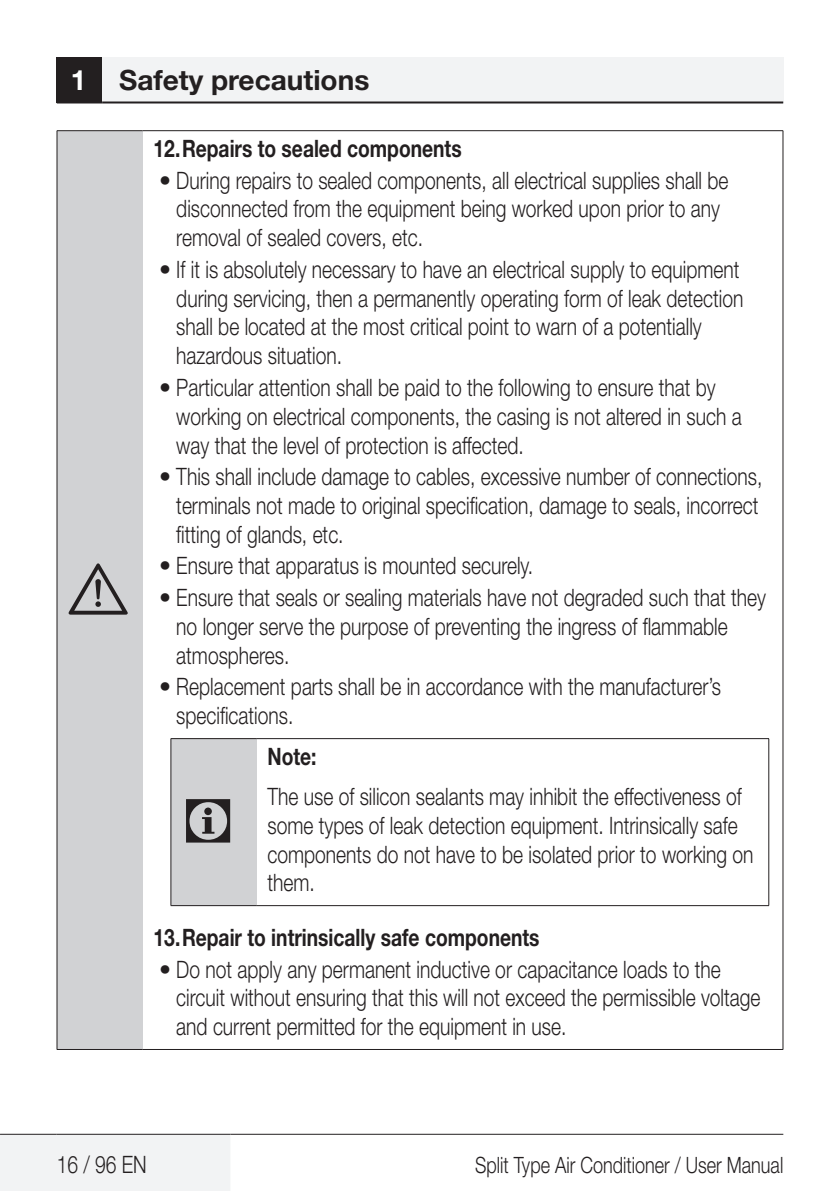
<style>
.page{position:relative;width:840px;height:1191px;background:#fff}
.page>*{position:absolute;margin:0;border:0;box-sizing:border-box;transform-origin:0 0}
.t1{font:64px "ZIWARNUN";color:#231f20}
.t2{font:700 28px "Helvetica Neue LT Pro";color:#231f20}
.t3{font:300 24px/28.8px "Helvetica Neue LT Pro";color:#231f20;scale:.8 1}
.t4{font:700 24px "Helvetica Neue LT Pro";color:#231f20;scale:.8 1}
.t5{font:300 22.4px "Helvetica Neue LT Pro";color:#231f20;scale:.8 1}
.s1{color:#fff}
.s2{font-weight:700;font-stretch:condensed}
</style>
<div class="page">
<div style="left:57px;top:57px;width:45px;height:45px;background:#231f20"></div>
<div style="left:102px;top:57px;width:680px;height:45px;background:#f2f3f4"></div>
<hr style="left:57px;top:101px;width:45px;height:2px;background:#231f20">
<hr style="left:102px;top:101px;width:680px;height:2px;background:#231f20">
<div style="left:0;top:1134px;width:230px;height:57px;background:#f2f3f4"></div>
<hr style="left:0;top:1133px;width:57px;height:1px;background:#231f20">
<hr style="left:57px;top:1133px;width:173px;height:1px;background:#231f20">
<hr style="left:230px;top:1133px;width:552px;height:1px;background:#231f20">
<div style="left:57px;top:131px;width:85px;height:918px;background:#d1d2d4"></div>
<hr style="left:142px;top:130px;width:640px;height:1px;background:#231f20">
<hr style="left:782px;top:131px;width:1px;height:918px;background:#231f20">
<hr style="left:142px;top:1049px;width:640px;height:1px;background:#231f20">
<hr style="left:57px;top:130px;width:85px;height:1px;background:#231f20">
<hr style="left:57px;top:131px;width:1px;height:918px;background:#231f20">
<hr style="left:57px;top:1049px;width:85px;height:1px;background:#231f20">
<div style="left:171px;top:738px;width:85px;height:167px;background:#d1d2d4"></div>
<hr style="left:256px;top:738px;width:512px;height:1px;background:#231f20">
<hr style="left:768px;top:739px;width:1px;height:166px;background:#231f20">
<hr style="left:256px;top:905px;width:512px;height:1px;background:#231f20">
<hr style="left:170px;top:738px;width:86px;height:1px;background:#231f20">
<hr style="left:170px;top:739px;width:1px;height:166px;background:#231f20">
<hr style="left:170px;top:905px;width:86px;height:1px;background:#231f20">
<p class="t2" style="left:71px;top:62px;width:300px"><span class="s1">1</span> Safety precautions</p>
<h1 class="t1" style="left:69px;top:555px;width:63px">A</h1>
<p class="t4" style="left:153px;top:133px;width:386px">12.Repairs to sealed components</p>
<p class="t3" style="left:176px;top:165px;width:691px;text-indent:-17px"><span class="s2">•</span> During repairs to sealed components, all electrical supplies shall be disconnected from the equipment being worked upon prior to any removal of sealed covers, etc.</p>
<p class="t3" style="left:176px;top:254px;width:710px;text-indent:-17px"><span class="s2">•</span> If it is absolutely necessary to have an electrical supply to equipment during servicing, then a permanently operating form of leak detection shall be located at the most critical point to warn of a potentially hazardous situation.</p>
<p class="t3" style="left:176px;top:372px;width:707px;text-indent:-17px"><span class="s2">•</span> Particular attention shall be paid to the following to ensure that by working on electrical components, the casing is not altered in such a way that the level of protection is affected.</p>
<p class="t3" style="left:176px;top:462px;width:733px;text-indent:-17px"><span class="s2">•</span> This shall include damage to cables, excessive number of connections, terminals not made to original specification, damage to seals, incorrect fitting of glands, etc.</p>
<p class="t3" style="left:159px;top:551px;width:468px"><span class="s2">•</span> Ensure that apparatus is mounted securely.</p>
<p class="t3" style="left:176px;top:582px;width:738px;text-indent:-17px"><span class="s2">•</span> Ensure that seals or sealing materials have not degraded such that they no longer serve the purpose of preventing the ingress of flammable atmospheres.</p>
<p class="t3" style="left:176px;top:672px;width:682px;text-indent:-17px"><span class="s2">•</span> Replacement parts shall be in accordance with the manufacturer’s specifications.</p>
<p class="t4" style="left:267px;top:741px;width:63px">Note:</p>
<p class="t3" style="left:267px;top:781px;width:608px">The use of silicon sealants may inhibit the effectiveness of some types of leak detection equipment. Intrinsically safe components do not have to be isolated prior to working on them.</p>
<p class="t4" style="left:153px;top:922px;width:483px">13.Repair to intrinsically safe components</p>
<p class="t3" style="left:176px;top:954px;width:731px;text-indent:-17px"><span class="s2">•</span> Do not apply any permanent inductive or capacitance loads to the circuit without ensuring that this will not exceed the permissible voltage and current permitted for the equipment in use.</p>
<h1 class="t1" style="left:182px;top:787px;width:56px">C</h1>
<p class="t3" style="left:57px;top:1149px;width:114px">16 / 96 EN</p>
<p class="t5" style="left:475px;top:1150px;width:386px">Split Type Air Conditioner / User Manual</p>
</div>
